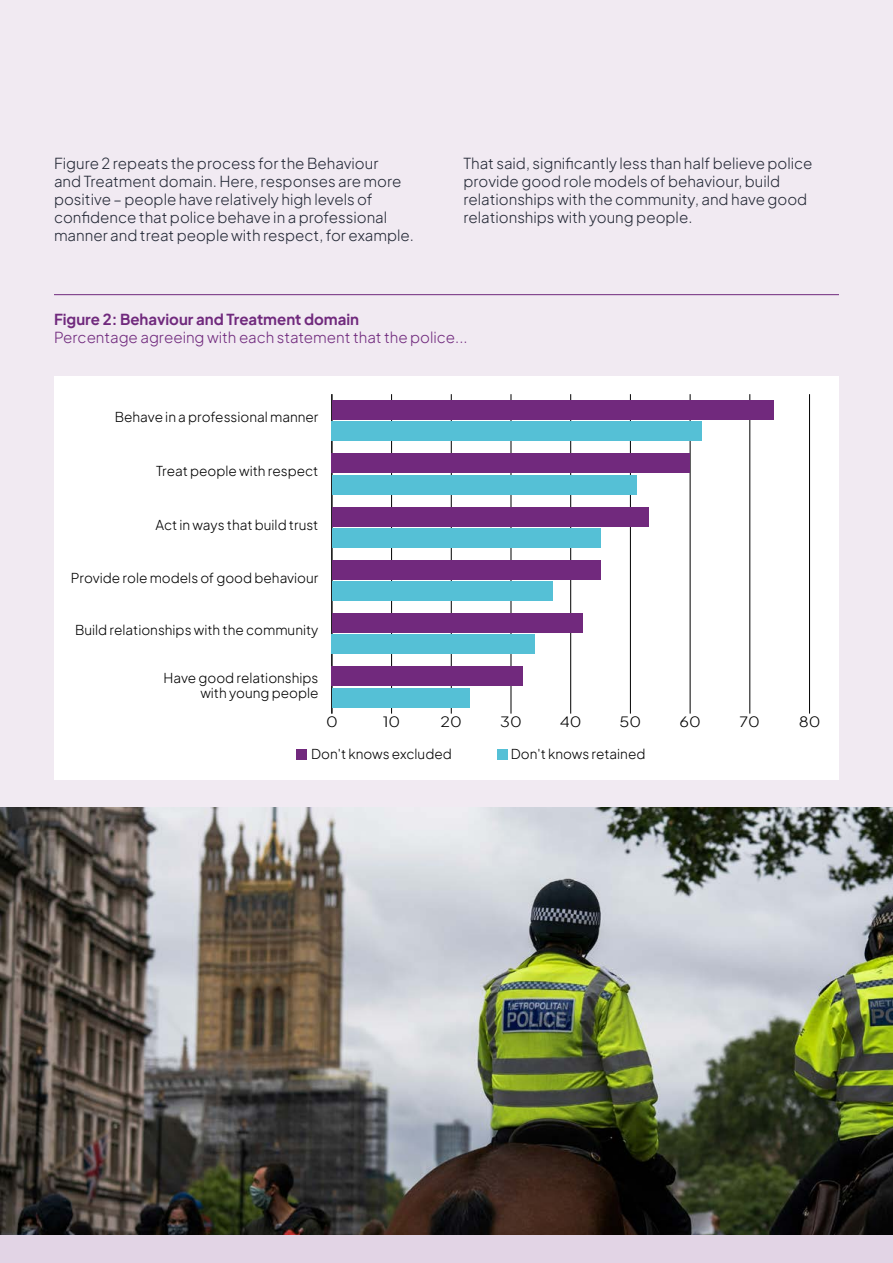
<style>
.page{position:relative;width:893px;height:1263px;background:#f1eaf2}
.page>*{position:absolute;margin:0;border:0;box-sizing:border-box;transform-origin:0 0}
.Body_copy{font:300 15px/18px "Plus Jakarta Sans";color:#242936}
.Intro_copy{font:300 15px "Plus Jakarta Sans";color:#70297d}
.Intro_copy-2{font:700 15px "Plus Jakarta Sans";color:#70297d}
.t1{font:300 14.1px "Plus Jakarta Sans";color:#000;scale:1.16 1}
.t2{font:300 13.5px/15px "Plus Jakarta Sans";color:#000;text-align:right}
</style>
<div class="page">
<img style="left:0;top:808px;width:893px;height:427px">
<div style="left:0;top:1235px;width:893px;height:28px;background:#e2d4e5"></div>
<hr style="left:54px;top:294px;width:785px;height:1px;background:#70297d">
<div style="left:54px;top:376px;width:785px;height:404px;background:#fff"></div>
<hr style="left:391px;top:394px;width:1px;height:320px;background:#000">
<hr style="left:451px;top:394px;width:1px;height:320px;background:#000">
<hr style="left:511px;top:394px;width:1px;height:320px;background:#000">
<hr style="left:570px;top:394px;width:1px;height:320px;background:#000">
<hr style="left:630px;top:394px;width:1px;height:320px;background:#000">
<hr style="left:690px;top:394px;width:1px;height:320px;background:#000">
<hr style="left:750px;top:394px;width:1px;height:320px;background:#000">
<hr style="left:809px;top:394px;width:1px;height:320px;background:#000">
<hr style="left:332px;top:394px;width:1px;height:320px;background:#000">
<div style="left:332px;top:422px;width:370px;height:19px;background:#55c0d6"></div>
<div style="left:332px;top:475px;width:304px;height:19px;background:#55c0d6"></div>
<div style="left:332px;top:528px;width:269px;height:19px;background:#55c0d6"></div>
<div style="left:332px;top:581px;width:221px;height:20px;background:#55c0d6"></div>
<div style="left:332px;top:635px;width:203px;height:19px;background:#55c0d6"></div>
<div style="left:332px;top:688px;width:137px;height:19px;background:#55c0d6"></div>
<div style="left:332px;top:401px;width:442px;height:19px;background:#71297d"></div>
<div style="left:332px;top:454px;width:358px;height:19px;background:#71297d"></div>
<div style="left:332px;top:507px;width:316px;height:19px;background:#71297d"></div>
<div style="left:332px;top:560px;width:269px;height:19px;background:#71297d"></div>
<div style="left:332px;top:613px;width:251px;height:20px;background:#71297d"></div>
<div style="left:332px;top:667px;width:191px;height:19px;background:#71297d"></div>
<div style="left:296px;top:749px;width:11px;height:10px;background:#71297d"></div>
<div style="left:497px;top:749px;width:10px;height:10px;background:#55c0d6"></div>
<p class="Body_copy" style="left:54px;top:153px;width:361px">Figure 2 repeats the process for the Behaviour<br>and Treatment domain. Here, responses are more positive – people have relatively high levels of confidence that police behave in a professional manner and treat people with respect, for example.</p>
<p class="Body_copy" style="left:463px;top:153px;width:351px">That said, significantly less than half believe police provide good role models of behaviour, build relationships with the community, and have good relationships with young people.</p>
<p class="Intro_copy-2" style="left:54px;top:306px;width:307px">Figure 2: Behaviour and Treatment domain</p>
<p class="Intro_copy" style="left:54px;top:325px;width:415px">Percentage agreeing with each statement that the police...</p>
<p class="t2" style="left:115px;top:408px;width:205px">Behave in a professional manner</p>
<p class="t2" style="left:156px;top:463px;width:164px">Treat people with respect</p>
<p class="t2" style="left:156px;top:516px;width:164px">Act in ways that build trust</p>
<p class="t2" style="left:71px;top:569px;width:249px">Provide role models of good behaviour</p>
<p class="t2" style="left:75px;top:621px;width:245px">Build relationships with the community</p>
<p class="t2" style="left:163px;top:669px;width:157px">Have good relationships with young people</p>
<p class="t1" style="left:326px;top:710px;width:12px">0</p>
<p class="t1" style="left:383px;top:710px;width:17px">10</p>
<p class="t1" style="left:441px;top:710px;width:20px">20</p>
<p class="t1" style="left:500px;top:710px;width:20px">30</p>
<p class="t1" style="left:560px;top:710px;width:20px">40</p>
<p class="t1" style="left:620px;top:710px;width:20px">50</p>
<p class="t1" style="left:679px;top:710px;width:20px">60</p>
<p class="t1" style="left:740px;top:710px;width:19px">70</p>
<p class="t1" style="left:799px;top:710px;width:20px">80</p>
<p class="t2" style="left:311px;top:745px;width:142px">Don't knows excluded</p>
<p class="t2" style="left:511px;top:745px;width:136px">Don't knows retained</p>
</div>
